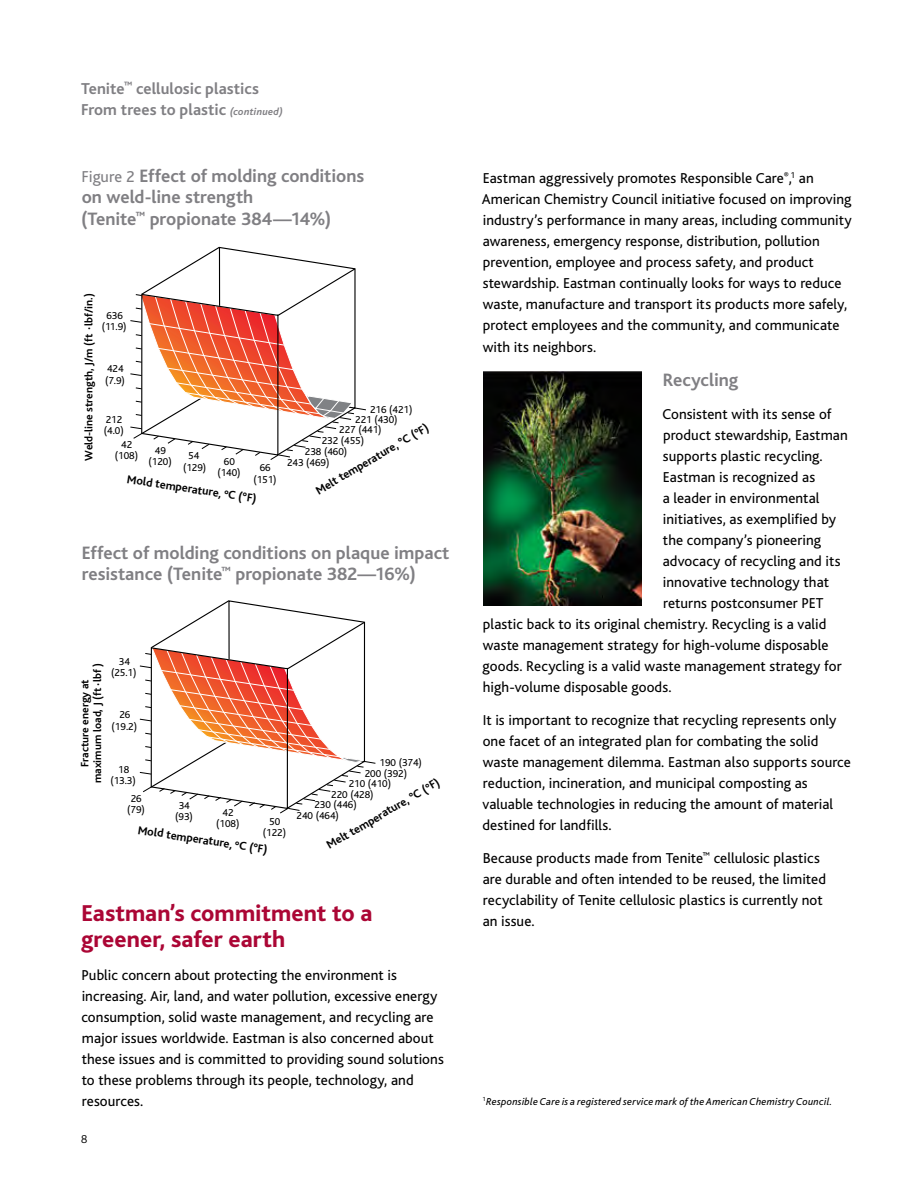
<style>
.page{position:relative;width:918px;height:1188px;background:#fff}
.page>*{position:absolute;margin:0;border:0;box-sizing:border-box;transform-origin:0 0}
.Body_Copy{font:800 24px/26.2px "Bliss";color:#ab0635}
.Sub_Heads{font:700 18.75px/21.8px "Bliss";letter-spacing:-.005em;color:#807f83}
.Body_Copy-2{font:700 18.75px "Bliss";letter-spacing:-.005em;color:#807f83}
.page_ID{font:700 16.5px/21.8px "Bliss";color:#807f83}
.Body_Copy-3{font:15px/21px "Bliss";letter-spacing:.005em;color:#000}
.t1{font:700 12px "Bliss";color:#000}
.t2{font:300 12px "Bliss";color:#000}
.t3{font:700 11.25px/12.8px "Bliss";color:#000;text-align:center}
.t4{font:10.5px/11.2px "Bliss";color:#000;text-align:center}
.Notes_Italic{font:italic 10.5px "Bliss";letter-spacing:.02em;color:#000}
.s1{font-style:italic;font-size:10.5px}
.s2{font-weight:400;font-size:16.5px}
.s3{font-weight:400;font-size:15px}
</style>
<div class="page">
<svg style="left:139px;top:600px;width:237px;height:214px"></svg>
<svg style="left:130px;top:246px;width:236px;height:214px"></svg>
<img style="left:484px;top:371px;width:158px;height:235px">
<p class="page_ID" style="left:81px;top:78px;width:203px">Tenite<sup>™</sup> cellulosic plastics<br>From trees to plastic <span class="s1">(continued)</span></p>
<p class="Sub_Heads" style="left:81px;top:165px;width:285px"><span class="s2">Figure 2</span> Effect of molding conditions on weld-line strength<br>(Tenite<sup>™</sup> propionate 384—14%)</p>
<p class="t3" style="left:83px;top:461px;width:169px;rotate:-90deg">Weld-line strength, J/m (ft <span class="s3">·</span>lbf/in.)</p>
<p class="t4" style="left:102px;top:310px;width:26px">636 (11.9)</p>
<p class="t4" style="left:105px;top:364px;width:21px;text-align:left">424 (7.9)</p>
<p class="t4" style="left:104px;top:414px;width:21px;text-align:left">212 (4.0)</p>
<p class="t4" style="left:115px;top:439px;width:25px">42 (108)</p>
<p class="t4" style="left:149px;top:445px;width:25px">49 (120)</p>
<p class="t1" style="left:128px;top:472px;width:132px;rotate:9deg">Mold temperature, °C (°F)</p>
<p class="t4" style="left:183px;top:451px;width:25px">54 (129)</p>
<p class="t4" style="left:217px;top:456px;width:25px">60 (140)</p>
<p class="t4" style="left:253px;top:462px;width:25px">66 (151)</p>
<p class="t4" style="left:370px;top:404px;width:44px">216 (421)</p>
<p class="t4" style="left:355px;top:414px;width:44px">221 (430)</p>
<p class="t1" style="left:314px;top:486px;width:130px;rotate:-30deg">Melt temperature, °C (°F)</p>
<p class="t4" style="left:339px;top:425px;width:44px">227 (441)</p>
<p class="t4" style="left:322px;top:435px;width:44px">232 (455)</p>
<p class="t4" style="left:305px;top:446px;width:44px">238 (460)</p>
<p class="t4" style="left:287px;top:457px;width:44px">243 (469)</p>
<p class="Sub_Heads" style="left:82px;top:542px;width:369px">Effect of molding conditions on plaque impact resistance (Tenite<sup>™</sup> propionate 382—16%)</p>
<p class="t3" style="left:79px;top:783px;width:121px;rotate:-90deg">Fracture energy at maximum load, J (ft<span class="s3">·</span>lbf )</p>
<p class="t4" style="left:111px;top:656px;width:27px">34 (25.1)</p>
<p class="t4" style="left:112px;top:709px;width:27px">26 (19.2)</p>
<p class="t4" style="left:110px;top:764px;width:27px">18 (13.3)</p>
<p class="t4" style="left:127px;top:793px;width:19px">26 (79)</p>
<p class="t4" style="left:175px;top:800px;width:19px">34 (93)</p>
<p class="t1" style="left:139px;top:823px;width:132px;rotate:9deg">Mold temperature, °C (°F)</p>
<p class="t4" style="left:216px;top:807px;width:25px">42 (108)</p>
<p class="t4" style="left:263px;top:816px;width:25px">50 (122)</p>
<p class="t4" style="left:380px;top:757px;width:44px">190 (374)</p>
<p class="t4" style="left:365px;top:768px;width:44px">200 (392)</p>
<p class="t1" style="left:324px;top:840px;width:130px;rotate:-30deg">Melt temperature, °C (°F)</p>
<p class="t4" style="left:349px;top:778px;width:44px">210 (410)</p>
<p class="t4" style="left:331px;top:789px;width:44px">220 (428)</p>
<p class="t4" style="left:314px;top:799px;width:44px">230 (446)</p>
<p class="t4" style="left:297px;top:810px;width:44px">240 (464)</p>
<p class="Body_Copy" style="left:81px;top:901px;width:293px">Eastman’s commitment to a greener, safer earth</p>
<p class="Body_Copy-3" style="left:81px;top:965px;width:364px">Public concern about protecting the environment is increasing. Air, land, and water pollution, excessive energy consumption, solid waste management, and recycling are major issues worldwide. Eastman is also concerned about these issues and is committed to providing sound solutions to these problems through its people, technology, and resources.</p>
<p class="t2" style="left:81px;top:1133px;width:8px">8</p>
<p class="Body_Copy-3" style="left:482px;top:168px;width:372px">Eastman aggressively promotes Responsible Care<sup>®</sup>,<sup>1</sup> an American Chemistry Council initiative focused on improving industry’s performance in many areas, including community awareness, emergency response, distribution, pollution prevention, employee and process safety, and product stewardship. Eastman continually looks for ways to reduce waste, manufacture and transport its products more safely, protect employees and the community, and communicate with its neighbors.</p>
<p class="Body_Copy-2" style="left:663px;top:370px;width:77px">Recycling</p>
<p class="Body_Copy-3" style="left:662px;top:404px;width:171px">Consistent with its sense of</p>
<p class="Body_Copy-3" style="left:663px;top:425px;width:186px">product stewardship, Eastman</p>
<p class="Body_Copy-3" style="left:663px;top:446px;width:161px">supports plastic recycling.</p>
<p class="Body_Copy-3" style="left:663px;top:467px;width:154px">Eastman is recognized as</p>
<p class="Body_Copy-3" style="left:663px;top:488px;width:158px">a leader in environmental</p>
<p class="Body_Copy-3" style="left:663px;top:509px;width:175px">initiatives, as exemplified by</p>
<p class="Body_Copy-3" style="left:663px;top:530px;width:160px">the company’s pioneering</p>
<p class="Body_Copy-3" style="left:663px;top:551px;width:179px">advocacy of recycling and its</p>
<p class="Body_Copy-3" style="left:663px;top:572px;width:168px">innovative technology that</p>
<p class="Body_Copy-3" style="left:663px;top:593px;width:162px">returns postconsumer PET</p>
<p class="Body_Copy-3" style="left:483px;top:614px;width:345px">plastic back to its original chemistry. Recycling is a valid</p>
<p class="Body_Copy-3" style="left:483px;top:635px;width:347px">waste management strategy for high-volume disposable</p>
<p class="Body_Copy-3" style="left:483px;top:656px;width:361px">goods. Recycling is a valid waste management strategy for</p>
<p class="Body_Copy-3" style="left:483px;top:677px;width:190px">high-volume disposable goods.</p>
<p class="Body_Copy-3" style="left:482px;top:710px;width:370px">It is important to recognize that recycling represents only one facet of an integrated plan for combating the solid waste management dilemma. Eastman also supports source reduction, incineration, and municipal composting as valuable technologies in reducing the amount of material destined for landfills.</p>
<p class="Body_Copy-3" style="left:483px;top:848px;width:345px">Because products made from Tenite<sup>™</sup> cellulosic plastics are durable and often intended to be reused, the limited recyclability of Tenite cellulosic plastics is currently not an issue.</p>
<p class="Notes_Italic" style="left:483px;top:1096px;width:351px"><sup>1</sup>Responsible Care is a registered service mark of the American Chemistry Council.</p>
</div>
